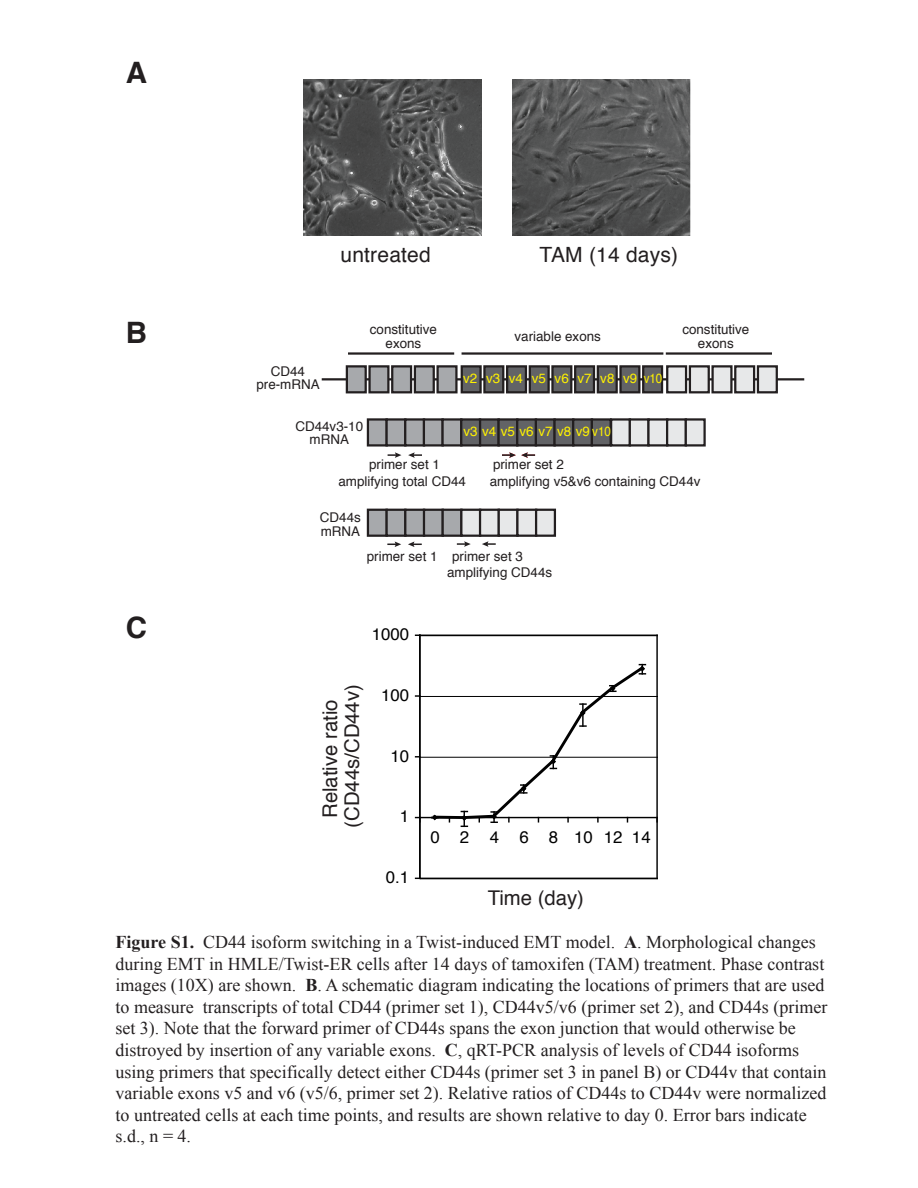
<style>
.page{position:relative;width:918px;height:1188px;background:#fff}
.page>*{position:absolute;margin:0;border:0;box-sizing:border-box;transform-origin:0 0}
.t1{font:700 29.55px "Helvetica";color:#231f20}
.t2{font:21px "Helvetica";letter-spacing:.01em;color:#231f20}
.t3{font:20.25px/22px "Helvetica";color:#231f20;text-align:center}
.t4{font:18px/21.6px "Times New Roman";color:#231f20}
.t5{font:16.8px "Helvetica";color:#010101}
.t6{font:13.35px/14.1px "Helvetica";color:#231f20;text-align:center}
.t7{font:13.35px "Helvetica";color:#fff200}
.s1{font-weight:700}
</style>
<div class="page">
<hr style="left:322px;top:378px;width:482px;height:2px;background:#231f20">
<div style="left:506px;top:365px;width:21px;height:28px;background:#626366;border:2px solid #231f20"></div>
<div style="left:529px;top:365px;width:21px;height:28px;background:#626366;border:2px solid #231f20"></div>
<div style="left:551px;top:365px;width:21px;height:28px;background:#626366;border:2px solid #231f20"></div>
<div style="left:574px;top:365px;width:21px;height:28px;background:#626366;border:2px solid #231f20"></div>
<div style="left:597px;top:365px;width:21px;height:28px;background:#626366;border:2px solid #231f20"></div>
<div style="left:619px;top:365px;width:21px;height:28px;background:#626366;border:2px solid #231f20"></div>
<div style="left:642px;top:365px;width:21px;height:28px;background:#626366;border:2px solid #231f20"></div>
<div style="left:666px;top:365px;width:21px;height:28px;background:#e7e8e9;border:2px solid #231f20"></div>
<div style="left:346px;top:365px;width:21px;height:28px;background:#a7a9ac;border:2px solid #231f20"></div>
<div style="left:368px;top:365px;width:22px;height:28px;background:#a7a9ac;border:2px solid #231f20"></div>
<div style="left:391px;top:365px;width:21px;height:28px;background:#a7a9ac;border:2px solid #231f20"></div>
<div style="left:414px;top:365px;width:21px;height:28px;background:#a7a9ac;border:2px solid #231f20"></div>
<div style="left:436px;top:365px;width:22px;height:28px;background:#a7a9ac;border:2px solid #231f20"></div>
<div style="left:461px;top:365px;width:21px;height:28px;background:#626366;border:2px solid #231f20"></div>
<div style="left:483px;top:365px;width:21px;height:28px;background:#626366;border:2px solid #231f20"></div>
<div style="left:689px;top:365px;width:21px;height:28px;background:#e7e8e9;border:2px solid #231f20"></div>
<div style="left:711px;top:365px;width:22px;height:28px;background:#e7e8e9;border:2px solid #231f20"></div>
<div style="left:734px;top:365px;width:21px;height:28px;background:#e7e8e9;border:2px solid #231f20"></div>
<div style="left:757px;top:365px;width:21px;height:28px;background:#e7e8e9;border:2px solid #231f20"></div>
<hr style="left:462px;top:352px;width:201px;height:3px;background:#231f20">
<hr style="left:348px;top:352px;width:106px;height:3px;background:#231f20">
<div style="left:367px;top:509px;width:21px;height:28px;background:#a7a9ac;border:2px solid #231f20"></div>
<div style="left:385px;top:509px;width:22px;height:28px;background:#a7a9ac;border:2px solid #231f20"></div>
<div style="left:404px;top:509px;width:21px;height:28px;background:#a7a9ac;border:2px solid #231f20"></div>
<div style="left:423px;top:509px;width:21px;height:28px;background:#a7a9ac;border:2px solid #231f20"></div>
<div style="left:442px;top:509px;width:21px;height:28px;background:#a7a9ac;border:2px solid #231f20"></div>
<div style="left:460px;top:509px;width:21px;height:28px;background:#e7e8e9;border:2px solid #231f20"></div>
<div style="left:479px;top:509px;width:21px;height:28px;background:#e7e8e9;border:2px solid #231f20"></div>
<div style="left:498px;top:509px;width:21px;height:28px;background:#e7e8e9;border:2px solid #231f20"></div>
<div style="left:516px;top:509px;width:21px;height:28px;background:#e7e8e9;border:2px solid #231f20"></div>
<div style="left:535px;top:509px;width:21px;height:28px;background:#e7e8e9;border:2px solid #231f20"></div>
<div style="left:479px;top:418px;width:21px;height:29px;background:#626366;border:2px solid #231f20"></div>
<div style="left:497px;top:418px;width:22px;height:29px;background:#626366;border:2px solid #231f20"></div>
<div style="left:516px;top:418px;width:21px;height:29px;background:#626366;border:2px solid #231f20"></div>
<div style="left:535px;top:418px;width:21px;height:29px;background:#626366;border:2px solid #231f20"></div>
<div style="left:553px;top:418px;width:21px;height:29px;background:#626366;border:2px solid #231f20"></div>
<div style="left:572px;top:418px;width:21px;height:29px;background:#626366;border:2px solid #231f20"></div>
<div style="left:591px;top:418px;width:21px;height:29px;background:#626366;border:2px solid #231f20"></div>
<div style="left:367px;top:418px;width:21px;height:29px;background:#a7a9ac;border:2px solid #231f20"></div>
<div style="left:385px;top:418px;width:22px;height:29px;background:#a7a9ac;border:2px solid #231f20"></div>
<div style="left:404px;top:418px;width:21px;height:29px;background:#a7a9ac;border:2px solid #231f20"></div>
<div style="left:423px;top:418px;width:21px;height:29px;background:#a7a9ac;border:2px solid #231f20"></div>
<div style="left:441px;top:418px;width:22px;height:29px;background:#a7a9ac;border:2px solid #231f20"></div>
<div style="left:460px;top:418px;width:21px;height:29px;background:#626366;border:2px solid #231f20"></div>
<div style="left:610px;top:418px;width:21px;height:29px;background:#e7e8e9;border:2px solid #231f20"></div>
<div style="left:629px;top:418px;width:21px;height:29px;background:#e7e8e9;border:2px solid #231f20"></div>
<div style="left:647px;top:418px;width:21px;height:29px;background:#e7e8e9;border:2px solid #231f20"></div>
<div style="left:666px;top:418px;width:21px;height:29px;background:#e7e8e9;border:2px solid #231f20"></div>
<div style="left:685px;top:418px;width:21px;height:29px;background:#e7e8e9;border:2px solid #231f20"></div>
<hr style="left:666px;top:352px;width:106px;height:3px;background:#231f20">
<svg style="left:482px;top:541px;width:14px;height:6px"></svg>
<svg style="left:408px;top:452px;width:14px;height:6px"></svg>
<svg style="left:457px;top:541px;width:14px;height:6px"></svg>
<svg style="left:502px;top:452px;width:33px;height:6px"></svg>
<svg style="left:388px;top:452px;width:13px;height:6px"></svg>
<svg style="left:408px;top:542px;width:14px;height:5px"></svg>
<svg style="left:387px;top:542px;width:14px;height:5px"></svg>
<img style="left:303px;top:79px;width:178px;height:157px">
<img style="left:512px;top:79px;width:178px;height:157px">
<hr style="left:420px;top:879px;width:238px;height:1px;background:#010101">
<hr style="left:420px;top:757px;width:238px;height:1px;background:#010101">
<hr style="left:420px;top:696px;width:238px;height:1px;background:#010101">
<hr style="left:420px;top:635px;width:237px;height:1px;background:#010101">
<hr style="left:656px;top:635px;width:2px;height:243px;background:#010101">
<hr style="left:420px;top:878px;width:237px;height:1px;background:#010101">
<hr style="left:419px;top:635px;width:2px;height:243px;background:#010101">
<hr style="left:420px;top:817px;width:237px;height:1px;background:#010101">
<hr style="left:434px;top:816px;width:30px;height:3px;background:#010101">
<svg style="left:431px;top:814px;width:7px;height:7px"></svg>
<svg style="left:460px;top:664px;width:186px;height:163px"></svg>
<p class="t1" style="left:126px;top:49px;width:23px">A</p>
<p class="t1" style="left:126px;top:309px;width:23px">B</p>
<p class="t1" style="left:126px;top:604px;width:23px">C</p>
<p class="t2" style="left:340px;top:238px;width:92px">untreated</p>
<p class="t2" style="left:540px;top:238px;width:140px">TAM (14 days)</p>
<p class="t6" style="left:370px;top:322px;width:69px">constitutive exons</p>
<p class="t6" style="left:682px;top:322px;width:69px">constitutive exons</p>
<p class="t6" style="left:515px;top:329px;width:88px">variable exons</p>
<p class="t6" style="left:256px;top:365px;width:65px;line-height:12.9px">CD44 pre-mRNA</p>
<p class="t6" style="left:295px;top:420px;width:69px">CD44v3-10</p>
<p class="t6" style="left:310px;top:433px;width:41px">mRNA</p>
<p class="t7" style="left:463px;top:368px;width:201px">v2 v3 v4 v5 v6 v7 v8 v9 v10</p>
<p class="t7" style="left:463px;top:422px;width:149px">v3 v4 v5 v6 v7 v8 v9 v10</p>
<p class="t6" style="left:369px;top:458px;width:72px">primer set 1</p>
<p class="t6" style="left:493px;top:458px;width:72px">primer set 2</p>
<p class="t6" style="left:339px;top:475px;width:129px">amplifying total CD44</p>
<p class="t6" style="left:490px;top:475px;width:212px">amplifying v5&amp;v6 containing CD44v</p>
<p class="t6" style="left:320px;top:511px;width:42px">CD44s</p>
<p class="t6" style="left:321px;top:525px;width:41px">mRNA</p>
<p class="t6" style="left:367px;top:550px;width:72px">primer set 1</p>
<p class="t6" style="left:447px;top:549px;width:107px;line-height:15.9px;text-align:left;text-indent:5px">primer set 3 amplifying CD44s</p>
<p class="t5" style="left:372px;top:621px;width:39px">1000</p>
<p class="t3" style="left:320px;top:828px;width:145px;rotate:-90deg">Relative ratio (CD44s/CD44v)</p>
<p class="t5" style="left:381px;top:682px;width:30px">100</p>
<p class="t5" style="left:390px;top:743px;width:20px">10</p>
<p class="t5" style="left:400px;top:803px;width:11px">1</p>
<p class="t5" style="left:386px;top:864px;width:25px">0.1</p>
<p class="t5" style="left:430px;top:825px;width:222px">0 2 4 6 8 101214</p>
<p class="t3" style="left:488px;top:888px;width:98px">Time (day)</p>
<p class="t4" style="left:115px;top:931px;width:713px"><span class="s1">Figure S1.</span> CD44 isoform switching in a Twist-induced EMT model. <span class="s1">A</span>. Morphological changes during EMT in HMLE/Twist-ER cells after 14 days of tamoxifen (TAM) treatment. Phase contrast images (10X) are shown. <span class="s1">B</span>. A schematic diagram indicating the locations of primers that are used to measure transcripts of total CD44 (primer set 1), CD44v5/v6 (primer set 2), and CD44s (primer set 3). Note that the forward primer of CD44s spans the exon junction that would otherwise be distroyed by insertion of any variable exons. <span class="s1">C</span>, qRT-PCR analysis of levels of CD44 isoforms using primers that specifically detect either CD44s (primer set 3 in panel B) or CD44v that contain variable exons v5 and v6 (v5/6, primer set 2). Relative ratios of CD44s to CD44v were normalized to untreated cells at each time points, and results are shown relative to day 0. Error bars indicate s.d., n = 4.</p>
</div>
